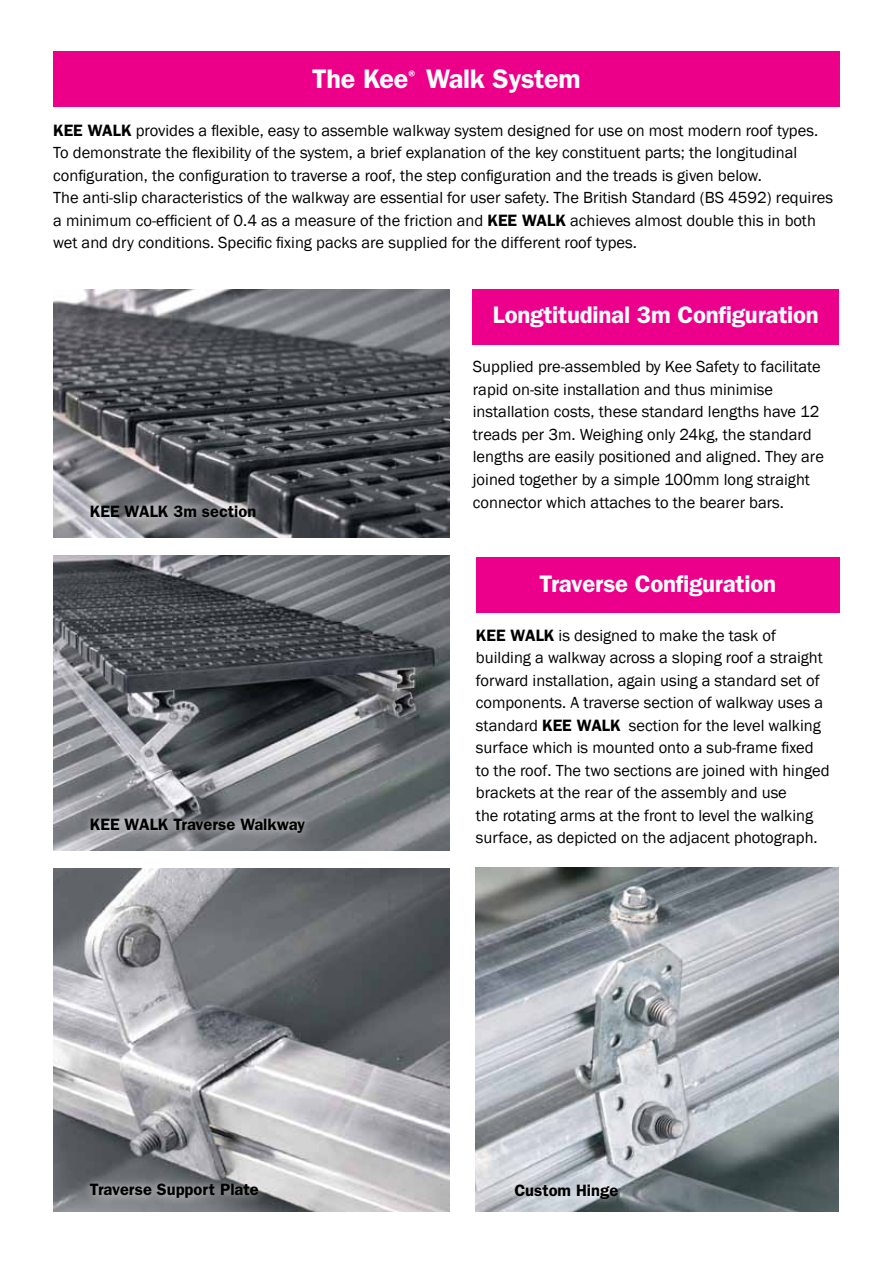
<style>
.page{position:relative;width:893px;height:1263px;background:#fff}
.page>*{position:absolute;margin:0;border:0;box-sizing:border-box;transform-origin:0 0}
.t1{font:600 27px "ITC Franklin Gothic Std";letter-spacing:-.01em;color:#fff}
.t2{font:600 24px "ITC Franklin Gothic Std";letter-spacing:-.01em;color:#fff}
.t3{font:16.5px/22.5px "Franklin Gothic";color:#000}
.t4{font:600 16.5px "ITC Franklin Gothic Std";color:#000}
.s1{font-family:"ITC Franklin Gothic Std";font-weight:600}
</style>
<div class="page">
<div style="left:53px;top:51px;width:787px;height:55px;background:#ec008a"></div>
<img style="left:53px;top:289px;width:396px;height:249px">
<img style="left:53px;top:556px;width:396px;height:294px">
<img style="left:53px;top:869px;width:396px;height:343px">
<div style="left:81px;top:1174px;width:186px;height:33px;background:#fff;opacity:.75"></div>
<div style="left:473px;top:289px;width:366px;height:55px;background:#ec008b"></div>
<div style="left:476px;top:557px;width:364px;height:55px;background:#ec008b"></div>
<img style="left:475px;top:867px;width:364px;height:345px">
<div style="left:505px;top:1175px;width:122px;height:32px;background:#fff;opacity:.75"></div>
<div style="left:82px;top:809px;width:231px;height:33px;background:#fff;opacity:.75"></div>
<div style="left:82px;top:496px;width:183px;height:30px;background:#fff;opacity:.75"></div>
<h1 class="t1" style="left:312px;top:63px;width:270px">The Kee<sup>®</sup> Walk System</h1>
<p class="t3" style="left:53px;top:119px;width:781px"><span class="s1">KEE WALK</span> provides a flexible, easy to assemble walkway system designed for use on most modern roof types.<br>To demonstrate the flexibility of the system, a brief explanation of the key constituent parts; the longitudinal configuration, the configuration to traverse a roof, the step configuration and the treads is given below.<br>The anti-slip characteristics of the walkway are essential for user safety. The British Standard (BS 4592) requires a minimum co-efficient of 0.4 as a measure of the friction and <span class="s1">KEE WALK</span> achieves almost double this in both wet and dry conditions. Specific fixing packs are supplied for the different roof types.</p>
<p class="t4" style="left:90px;top:501px;width:168px">KEE WALK 3m section</p>
<p class="t4" style="left:90px;top:814px;width:217px">KEE WALK Traverse Walkway</p>
<p class="t4" style="left:90px;top:1179px;width:170px">Traverse Support Plate</p>
<h2 class="t2" style="left:493px;top:301px;width:327px">Longtitudinal 3m Configuration</h2>
<p class="t3" style="left:473px;top:356px;width:353px">Supplied pre-assembled by Kee Safety to facilitate rapid on-site installation and thus minimise installation costs, these standard lengths have 12 treads per 3m. Weighing only 24kg, the standard lengths are easily positioned and aligned. They are joined together by a simple 100mm long straight connector which attaches to the bearer bars.</p>
<h2 class="t2" style="left:540px;top:569px;width:238px">Traverse Configuration</h2>
<p class="t3" style="left:476px;top:624px;width:355px"><span class="s1">KEE WALK</span> is designed to make the task of building a walkway across a sloping roof a straight forward installation, again using a standard set of components. A traverse section of walkway uses a standard <span class="s1">KEE WALK</span> section for the level walking surface which is mounted onto a sub-frame fixed to the roof. The two sections are joined with hinged brackets at the rear of the assembly and use<br>the rotating arms at the front to level the walking surface, as depicted on the adjacent photograph.</p>
<p class="t4" style="left:514px;top:1180px;width:105px">Custom Hinge</p>
</div>
